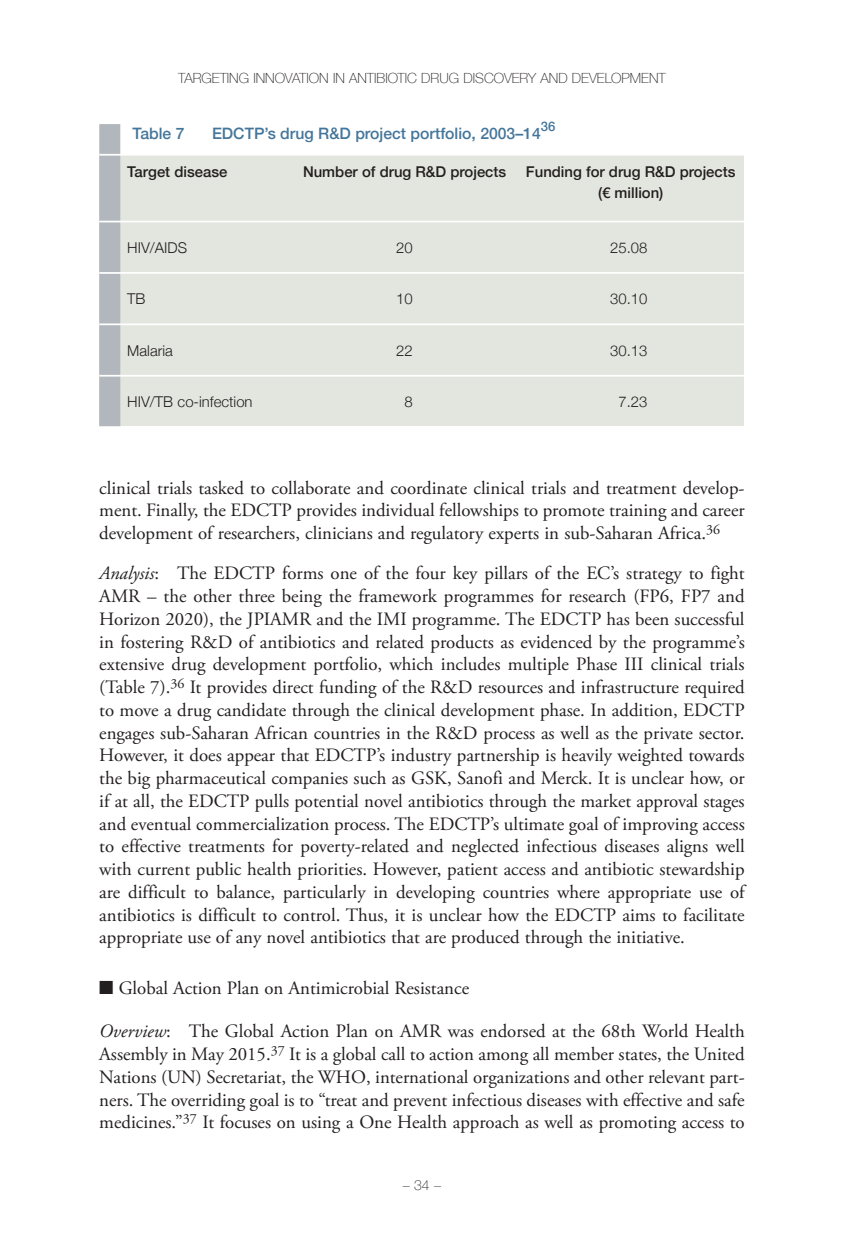
<style>
.page{position:relative;width:844px;height:1241px;background:#fff}
.page>*{position:absolute;margin:0;border:0;box-sizing:border-box;transform-origin:0 0}
.t1{font:18.9px/22.8px "Adobe Garamond Pro";color:#231f20;text-align:justify}
.t2{font:500 15.75px "Helvetica Neue";color:#44769b}
.t3{font:500 14.88px/21.3px "Helvetica Neue";color:#231f20;text-align:center}
.t4{font:300 14.88px "Helvetica Neue";color:#231f20}
.t5{font:100 14px "Helvetica Neue";color:#231f20}
.t6{font:500 13.12px "Helvetica Neue";color:#44769b}
.s1{font-style:italic}
</style>
<div class="page">
<div style="left:99px;top:155px;width:192px;height:66px;background:#e3e6de"></div>
<div style="left:291px;top:155px;width:226px;height:66px;background:#e3e6de"></div>
<div style="left:517px;top:155px;width:226px;height:66px;background:#e3e6de"></div>
<div style="left:99px;top:221px;width:192px;height:52px;background:#e3e6de"></div>
<div style="left:291px;top:221px;width:226px;height:52px;background:#e3e6de"></div>
<div style="left:517px;top:221px;width:226px;height:52px;background:#e3e6de"></div>
<div style="left:99px;top:273px;width:192px;height:51px;background:#e3e6de"></div>
<div style="left:291px;top:273px;width:226px;height:51px;background:#e3e6de"></div>
<div style="left:517px;top:273px;width:226px;height:51px;background:#e3e6de"></div>
<div style="left:99px;top:324px;width:192px;height:51px;background:#e3e6de"></div>
<div style="left:291px;top:324px;width:226px;height:51px;background:#e3e6de"></div>
<div style="left:517px;top:324px;width:226px;height:51px;background:#e3e6de"></div>
<div style="left:99px;top:375px;width:192px;height:51px;background:#e3e6de"></div>
<div style="left:291px;top:375px;width:226px;height:51px;background:#e3e6de"></div>
<div style="left:517px;top:375px;width:226px;height:51px;background:#e3e6de"></div>
<div style="left:99px;top:124px;width:21px;height:302px;background:#b1b7bc"></div>
<hr style="left:99px;top:154px;width:644px;height:2px;background:#fff">
<hr style="left:99px;top:221px;width:644px;height:1px;background:#fff">
<hr style="left:99px;top:272px;width:644px;height:2px;background:#fff">
<hr style="left:99px;top:323px;width:644px;height:2px;background:#fff">
<hr style="left:99px;top:375px;width:644px;height:1px;background:#fff">
<p class="t5" style="left:178px;top:69px;width:489px">TARGETING INNOVATION IN ANTIBIOTIC DRUG DISCOVERY AND DEVELOPMENT</p>
<p class="t6" style="left:540px;top:119px;width:16px">36</p>
<p class="t2" style="left:132px;top:124px;width:53px">Table 7</p>
<p class="t2" style="left:212px;top:124px;width:330px">EDCTP’s drug R&amp;D project portfolio, 2003–14</p>
<p class="t3" style="left:127px;top:161px;width:101px">Target disease</p>
<p class="t3" style="left:303px;top:161px;width:205px">Number of drug R&amp;D projects</p>
<p class="t3" style="left:526px;top:161px;width:211px">Funding for drug R&amp;D projects (€ million)</p>
<p class="t4" style="left:127px;top:238px;width:61px">HIV/AIDS</p>
<p class="t4" style="left:396px;top:238px;width:18px">20</p>
<p class="t4" style="left:610px;top:238px;width:39px">25.08</p>
<p class="t4" style="left:127px;top:290px;width:20px">TB</p>
<p class="t4" style="left:396px;top:290px;width:18px">10</p>
<p class="t4" style="left:610px;top:290px;width:39px">30.10</p>
<p class="t4" style="left:127px;top:341px;width:47px">Malaria</p>
<p class="t4" style="left:396px;top:341px;width:18px">22</p>
<p class="t4" style="left:610px;top:341px;width:39px">30.13</p>
<p class="t4" style="left:127px;top:392px;width:127px">HIV/TB co-infection</p>
<p class="t4" style="left:404px;top:392px;width:10px">8</p>
<p class="t4" style="left:618px;top:392px;width:30px">7.23</p>
<p class="t1" style="left:99px;top:478px;width:646px">clinical trials tasked to collaborate and coordinate clinical trials and treatment develop&shy;ment. Finally, the eDctP provides individual fellowships to promote training and career development of researchers, clinicians and regulatory experts in sub-Saharan africa.<sup>36</sup></p>
<p class="t1" style="left:99px;top:563px;width:647px"><span class="s1">Analysis</span>: the eDctP forms one of the four key pillars of the ec’s strategy to fight aMr – the other three being the framework programmes for research (FP6, FP7 and Horizon 2020), the JPiaMr and the iMi programme. the eDctP has been successful in fostering r&amp;D of antibiotics and related products as evidenced by the programme’s extensive drug development portfolio, which includes multiple Phase iii clinical trials (table 7).<sup>36</sup> it provides direct funding of the r&amp;D resources and infrastructure required to move a drug candidate through the clinical development phase. in addition, eDctP engages sub-Saharan african countries in the r&amp;D process as well as the private sector.<br>However, it does appear that eDctP’s industry partnership is heavily weighted towards the big pharmaceutical companies such as GSK, Sanofi and Merck. it is unclear how, or if at all, the eDctP pulls potential novel antibiotics through the market approval stages and eventual commercialization process. the eDctP’s ultimate goal of improving access to effective treatments for poverty-related and neglected infectious diseases aligns well with current public health priorities. However, patient access and antibiotic stewardship are difficult to balance, particularly in developing countries where appropriate use of antibiotics is difficult to control. thus, it is unclear how the eDctP aims to facilitate appropriate use of any novel antibiotics that are produced through the initiative.</p>
<p class="t1" style="left:99px;top:978px;width:371px">■ Global action Plan on antimicrobial resistance</p>
<p class="t1" style="left:99px;top:1021px;width:647px"><span class="s1">Overview</span>: the Global action Plan on aMr was endorsed at the 68th World Health assembly in May 2015.<sup>37</sup> it is a global call to action among all member states, the United Nations (UN) Secretariat, the WHo, international organizations and other relevant part&shy;ners. the overriding goal is to “treat and prevent infectious diseases with effective and safe medicines.”<sup>37</sup> it focuses on using a one Health approach as well as promoting access to</p>
<p class="t5" style="left:403px;top:1176px;width:40px">–34–</p>
</div>
